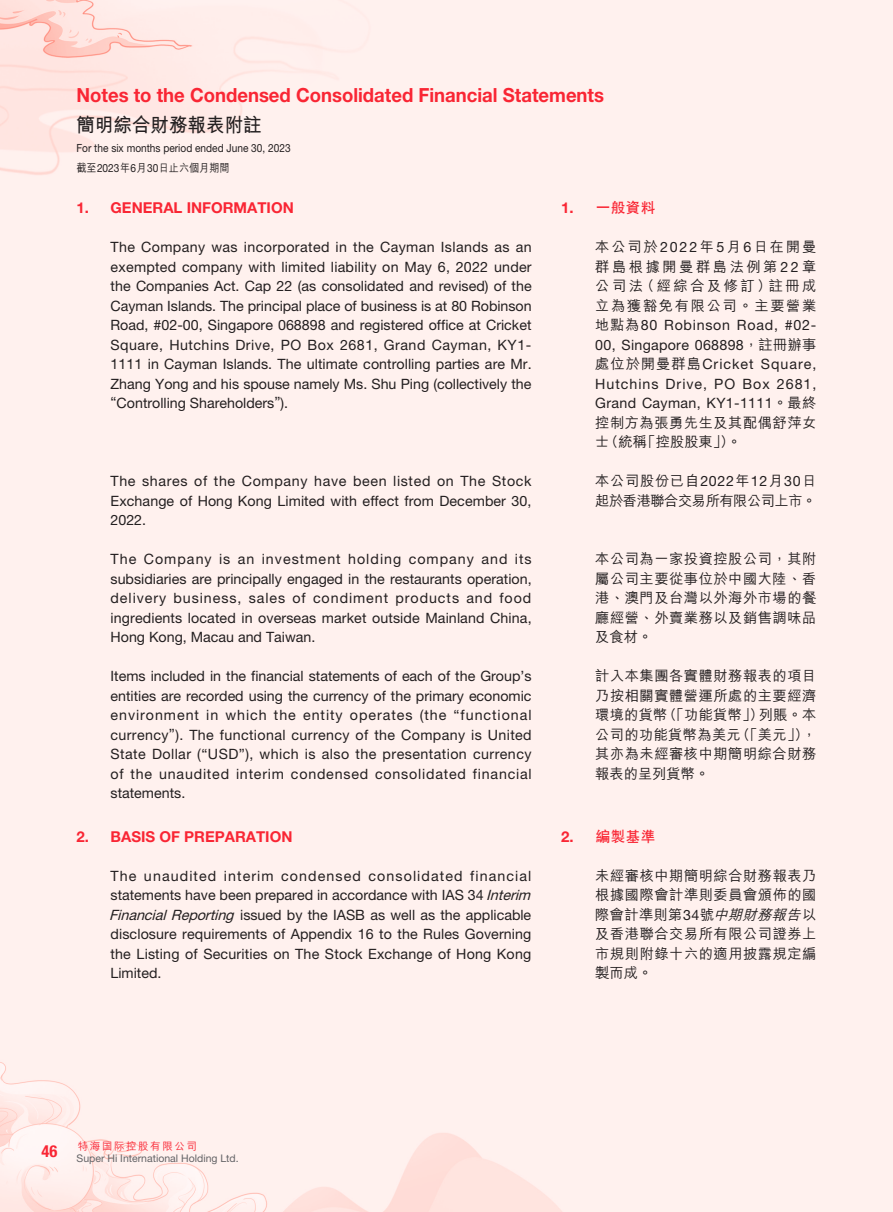
<style>
.page{position:relative;width:893px;height:1212px;background:#fff}
.page>*{position:absolute;margin:0;border:0;box-sizing:border-box;transform-origin:0 0}
.t1{font:700 19.5px "Helvetica Neue LT Std";color:#f92634;scale:.95 1}
.t2{font:700 19.5px "M Hei HK";color:#231f20;scale:.95 1}
.t3{font:700 condensed 16.5px "Helvetica Neue LT Std";color:#f92634}
.t4{font:700 15px "Helvetica Neue LT Std";color:#f92634}
.t5{font:700 15px "C Hei 2 HK";color:#f92634}
.t6{font:14.25px/19.5px "Helvetica Neue LT Std";letter-spacing:.01em;color:#231f20;text-align:justify}
.t7{font:500 14.25px/19.5px "M Hei HK";letter-spacing:.035em;color:#231f20;text-align:justify}
.t8{font:500 14.25px/19.5px "M Hei HK";letter-spacing:-.03em;color:#231f20}
.t9{font:11.25px "Helvetica Neue LT Std";color:#231f20;scale:.9 1}
.t10{font:500 11.25px "M Hei HK";color:#231f20;scale:.9 1}
.t11{font:10.5px "Helvetica Neue LT Std";color:#636366}
.t12{font:500 10.5px "M Hei HKS";letter-spacing:.15em;color:#f92634}
.s1{font-family:"Helvetica Neue LT Std";font-weight:400}
.s2{font-family:"Helvetica Neue LT Std"}
.s3{font-family:"M Hei HK";font-weight:500}
.s4{font-style:italic}
</style>
<div class="page">
<h1 class="t1" style="left:76px;top:83px;width:557px">Notes to the Condensed Consolidated Financial Statements</h1>
<h1 class="t2" style="left:76px;top:111px;width:197px">簡明綜合財務報表附註</h1>
<p class="t9" style="left:76px;top:141px;width:240px">For the six months period ended June 30, 2023</p>
<p class="t10" style="left:76px;top:159px;width:172px">截至<span class="s1">2023</span>年<span class="s1">6</span>月<span class="s1">30</span>日止六個月期間</p>
<p class="t4" style="left:77px;top:199px;width:219px">1. GENERAL INFORMATION</p>
<p class="t6" style="left:111px;top:237px;width:423px">The Company was incorporated in the Cayman Islands as an exempted company with limited liability on May 6, 2022 under the Companies Act. Cap 22 (as consolidated and revised) of the Cayman Islands. The principal place of business is at 80 Robinson Road, #02-00, Singapore 068898 and registered office at Cricket Square, Hutchins Drive, PO Box 2681, Grand Cayman, KY1- 1111 in Cayman Islands. The ultimate controlling parties are Mr.<br>Zhang Yong and his spouse namely Ms. Shu Ping (collectively the “Controlling Shareholders”).</p>
<p class="t5" style="left:561px;top:197px;width:96px"><span class="s2">1.</span> 一般資料</p>
<p class="t7" style="left:595px;top:236px;width:223px">本公司於<span class="s1">2022</span>年<span class="s1">5</span>月<span class="s1">6</span>日在開曼群島根據開曼群島法例第<span class="s1">22</span>章公司法（經綜合及修訂）註冊成立為獲豁免有限公司。主要營業</p>
<p class="t6" style="left:595px;top:315px;width:223px"><span class="s3">地點為</span>80 Robinson Road, #02- 00, Singapore 068898<span class="s3">，註冊辦事處位於開曼群島</span>Cricket Square, Hutchins Drive, PO Box 2681, Grand Cayman, KY1-1111<span class="s3">。最終</span></p>
<p class="t7" style="left:595px;top:411px;width:223px">控制方為張勇先生及其配偶舒萍女士（統稱「控股股東」）。</p>
<p class="t8" style="left:595px;top:470px;width:223px">本公司股份已自<span class="s1">2022</span>年<span class="s1">12</span>月<span class="s1">30</span>日起於香港聯合交易所有限公司上市。</p>
<p class="t6" style="left:111px;top:471px;width:423px">The shares of the Company have been listed on The Stock Exchange of Hong Kong Limited with effect from December 30, 2022.</p>
<p class="t6" style="left:111px;top:549px;width:423px">The Company is an investment holding company and its subsidiaries are principally engaged in the restaurants operation, delivery business, sales of condiment products and food ingredients located in overseas market outside Mainland China, Hong Kong, Macau and Taiwan.</p>
<p class="t6" style="left:111px;top:666px;width:423px">Items included in the financial statements of each of the Group’s entities are recorded using the currency of the primary economic environment in which the entity operates (the “functional currency”). The functional currency of the Company is United State Dollar (“USD”), which is also the presentation currency of the unaudited interim condensed consolidated financial statements.</p>
<p class="t4" style="left:77px;top:827px;width:217px">2. BASIS OF PREPARATION</p>
<p class="t6" style="left:109px;top:866px;width:427px;text-align:left">The unaudited interim condensed consolidated financial statements have been prepared in accordance with IAS 34 <span class="s4">Interim FinancialReporting</span> issued by the IASB as well as the applicable disclosure requirements of Appendix 16 to the Rules Governing the Listing of Securities on The Stock Exchange of Hong Kong Limited.</p>
<p class="t7" style="left:595px;top:548px;width:223px">本公司為一家投資控股公司，其附屬公司主要從事位於中國大陸、香港、澳門及台灣以外海外市場的餐廳經營、外賣業務以及銷售調味品及食材。</p>
<p class="t7" style="left:595px;top:665px;width:223px">計入本集團各實體財務報表的項目乃按相關實體營運所處的主要經濟環境的貨幣（「功能貨幣」）列賬。本公司的功能貨幣為美元（「美元」），其亦為未經審核中期簡明綜合財務報表的呈列貨幣。</p>
<p class="t5" style="left:561px;top:825px;width:96px"><span class="s2">2.</span> 編製基準</p>
<p class="t7" style="left:595px;top:865px;width:223px">未經審核中期簡明綜合財務報表乃根據國際會計準則委員會頒佈的國際會計準則第<span class="s1">34</span>號<span class="s4">中期財務報告</span>以及香港聯合交易所有限公司證券上市規則附錄十六的適用披露規定編製而成。</p>
<p class="t3" style="left:42px;top:1141px;width:17px">46</p>
<p class="t12" style="left:78px;top:1138px;width:121px">特海國際控股有限公司</p>
<p class="t11" style="left:77px;top:1152px;width:164px">Super Hi International Holding Ltd.</p>
</div>
